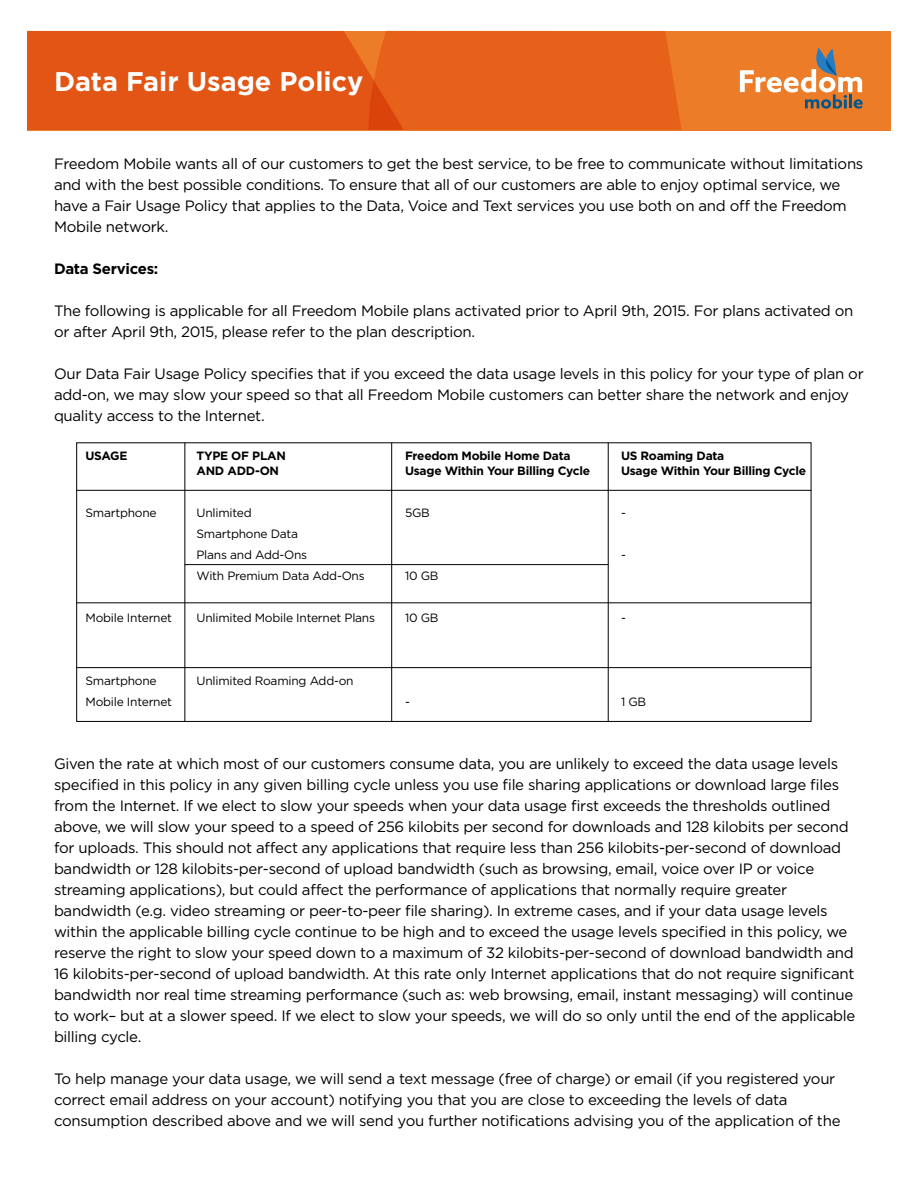
<style>
.page{position:relative;width:918px;height:1188px;background:#fff}
.page>*{position:absolute;margin:0;border:0;box-sizing:border-box;transform-origin:0 0}
.t1{font:700 27px "Gotham";color:#fff}
.t2{font:15px/21px "Gotham";letter-spacing:-.02em;color:#000}
.t3{font:700 15px "Gotham";letter-spacing:-.02em;color:#000}
.t4{font:12px/21px "Gotham";letter-spacing:-.02em;color:#000}
.t5{font:700 12px "Gotham";letter-spacing:-.02em;color:#000}
</style>
<div class="page">
<div style="left:27px;top:31px;width:864px;height:99px;background:#ed7c29"></div>
<svg style="left:740px;top:48px;width:123px;height:61px"></svg>
<svg style="left:27px;top:31px;width:655px;height:99px"></svg>
<hr style="left:76px;top:490px;width:735px;height:1px;background:#000">
<hr style="left:76px;top:603px;width:735px;height:1px;background:#000">
<hr style="left:76px;top:667px;width:735px;height:1px;background:#000">
<hr style="left:185px;top:443px;width:1px;height:279px;background:#000">
<hr style="left:391px;top:443px;width:1px;height:279px;background:#000">
<hr style="left:608px;top:443px;width:1px;height:279px;background:#000">
<hr style="left:185px;top:564px;width:423px;height:1px;background:#000">
<p class="t1" style="left:54px;top:64px;width:311px">Data Fair Usage Policy</p>
<p class="t2" style="left:54px;top:153px;width:811px">Freedom Mobile wants all of our customers to get the best service, to be free to communicate without limitations and with the best possible conditions. To ensure that all of our customers are able to enjoy optimal service, we have a Fair Usage Policy that applies to the Data, Voice and Text services you use both on and off the Freedom Mobile network.</p>
<p class="t3" style="left:54px;top:259px;width:106px">Data Services:</p>
<p class="t2" style="left:54px;top:300px;width:801px">The following is applicable for all Freedom Mobile plans activated prior to April 9th, 2015. For plans activated on or after April 9th, 2015, please refer to the plan description.</p>
<p class="t2" style="left:54px;top:363px;width:811px">Our Data Fair Usage Policy specifies that if you exceed the data usage levels in this policy for your type of plan or add-on, we may slow your speed so that all Freedom Mobile customers can better share the network and enjoy quality access to the Internet.</p>
<p class="t5" style="left:86px;top:448px;width:43px">USAGE</p>
<p class="t5" style="left:196px;top:448px;width:91px">TYPE OF PLAN</p>
<p class="t5" style="left:405px;top:448px;width:167px">Freedom Mobile Home Data</p>
<p class="t5" style="left:621px;top:448px;width:105px">US Roaming Data</p>
<p class="t5" style="left:196px;top:463px;width:84px">AND ADD-ON</p>
<p class="t5" style="left:405px;top:463px;width:187px">Usage Within Your Billing Cycle</p>
<p class="t5" style="left:621px;top:463px;width:187px">Usage Within Your Billing Cycle</p>
<p class="t4" style="left:86px;top:502px;width:73px">Smartphone</p>
<p class="t4" style="left:196px;top:502px;width:57px">Unlimited</p>
<p class="t4" style="left:405px;top:502px;width:26px">5GB</p>
<p class="t4" style="left:621px;top:502px;width:6px">-</p>
<p class="t4" style="left:196px;top:523px;width:112px">Smartphone Data<br>Plans and Add-Ons</p>
<p class="t4" style="left:621px;top:544px;width:6px">-</p>
<p class="t4" style="left:196px;top:565px;width:170px">With Premium Data Add-Ons</p>
<p class="t4" style="left:405px;top:565px;width:35px">10 GB</p>
<p class="t4" style="left:86px;top:607px;width:88px">Mobile Internet</p>
<p class="t4" style="left:196px;top:607px;width:180px">Unlimited Mobile Internet Plans</p>
<p class="t4" style="left:405px;top:607px;width:35px">10 GB</p>
<p class="t4" style="left:621px;top:607px;width:6px">-</p>
<p class="t4" style="left:86px;top:670px;width:73px">Smartphone</p>
<p class="t4" style="left:196px;top:670px;width:159px">Unlimited Roaming Add-on</p>
<p class="t4" style="left:86px;top:691px;width:88px">Mobile Internet</p>
<p class="t4" style="left:405px;top:691px;width:6px">-</p>
<p class="t4" style="left:621px;top:691px;width:27px">1 GB</p>
<p class="t2" style="left:54px;top:753px;width:803px">Given the rate at which most of our customers consume data, you are unlikely to exceed the data usage levels specified in this policy in any given billing cycle unless you use file sharing applications or download large files from the Internet. If we elect to slow your speeds when your data usage first exceeds the thresholds outlined above, we will slow your speed to a speed of 256 kilobits per second for downloads and 128 kilobits per second for uploads. This should not affect any applications that require less than 256 kilobits-per-second of download bandwidth or 128 kilobits-per-second of upload bandwidth (such as browsing, email, voice over IP or voice streaming applications), but could affect the performance of applications that normally require greater bandwidth (e.g. video streaming or peer-to-peer file sharing). In extreme cases, and if your data usage levels within the applicable billing cycle continue to be high and to exceed the usage levels specified in this policy, we reserve the right to slow your speed down to a maximum of 32 kilobits-per-second of download bandwidth and 16 kilobits-per-second of upload bandwidth. At this rate only Internet applications that do not require significant bandwidth nor real time streaming performance (such as: web browsing, email, instant messaging) will continue to work– but at a slower speed. If we elect to slow your speeds, we will do so only until the end of the applicable billing cycle.</p>
<p class="t2" style="left:54px;top:1068px;width:788px">To help manage your data usage, we will send a text message (free of charge) or email (if you registered your correct email address on your account) notifying you that you are close to exceeding the levels of data consumption described above and we will send you further notifications advising you of the application of the</p>
</div>
